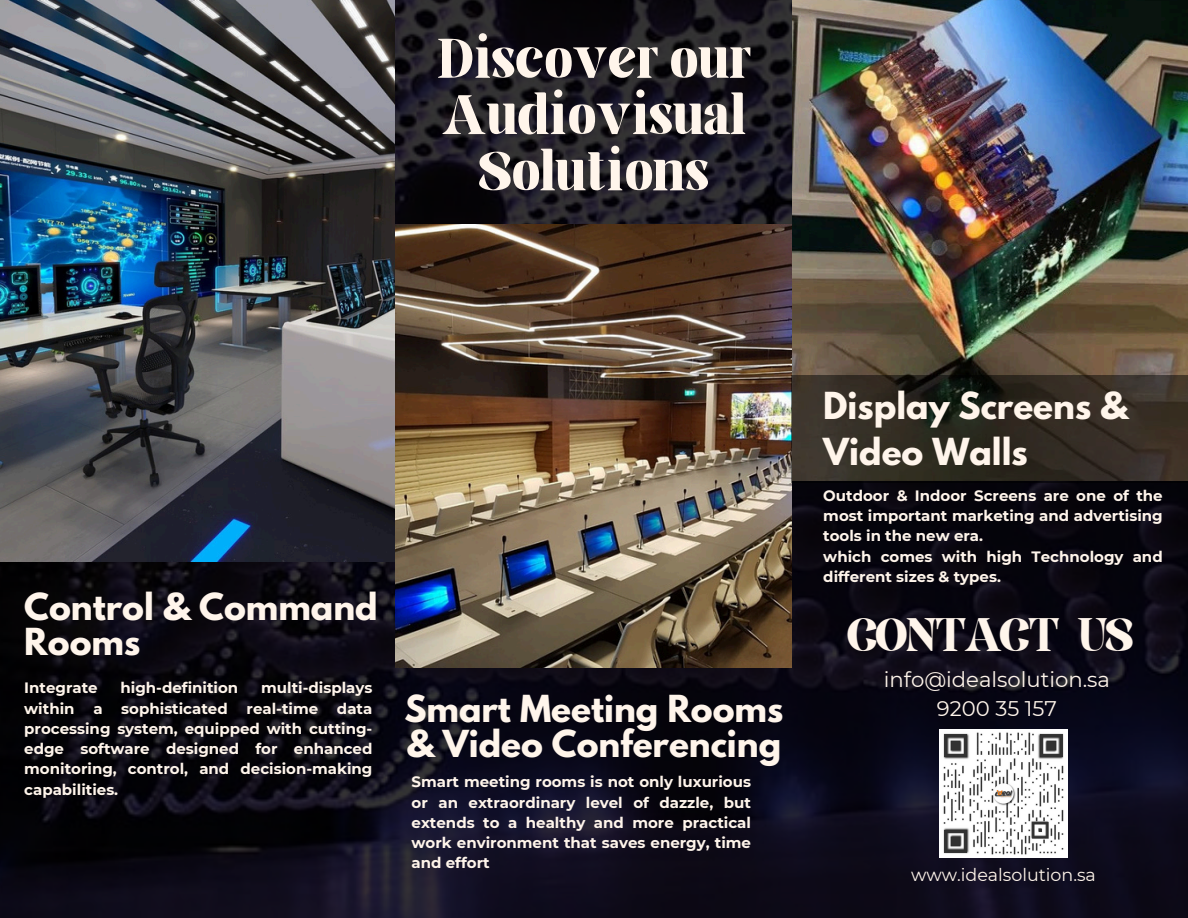
<style>
.page{position:relative;width:1188px;height:918px;background:#fff}
.page>*{position:absolute;margin:0;border:0;box-sizing:border-box;transform-origin:0 0}
.t1{font:53.4px/56.2px "Elika Gorica";color:#fff5eb;text-align:center}
.t2{font:45.3px "Elika Gorica";letter-spacing:-.055em;color:#fff5eb}
.t3{font:700 33px/46.2px "League Spartan";color:#fff5eb}
.t4{font:21.15px/29.7px "Montserrat";color:#fff5eb;text-align:center}
.t5{font:17.4px "Montserrat";color:#fff5eb}
.t6{font:700 15px/20.2px "Montserrat";color:#fff5eb;text-align:justify}
</style>
<div class="page">
<img style="left:0;top:0;width:1188px;height:918px">
<img style="left:0;top:0;width:395px;height:561px">
<img style="left:395px;top:225px;width:396px;height:442px">
<img style="left:792px;top:0;width:396px;height:375px">
<img style="left:939px;top:730px;width:129px;height:128px">
<svg style="left:791px;top:375px;width:397px;height:108px;background:#302b22"></svg>
<p class="t1" style="left:436px;top:36px;width:317px">Discover our<br>Audiovisual<br>Solutions</p>
<h5 class="t3" style="left:24px;top:594px;width:355px;line-height:34.8px">Control &amp; Command<br>Rooms</h5>
<p class="t6" style="left:24px;top:678px;width:350px;text-indent:237px">multi-displays within a sophisticated real-time data processing system, equipped with cutting&shy;edge software designed for enhanced monitoring, control, and decision-making capabilities.</p>
<p class="t6" style="left:24px;top:678px;width:75px">Integrate</p>
<p class="t6" style="left:121px;top:678px;width:119px">high-definition</p>
<h3 class="t3" style="left:404px;top:695px;width:380px;line-height:35px">Smart Meeting Rooms &amp; Video Conferencing</h3>
<h2 class="t6" style="left:412px;top:772px;width:341px">Smart meeting rooms is not only luxurious or an extraordinary level of dazzle, but extends to a healthy and more practical work environment that saves energy, time and effort</h2>
<h1 class="t3" style="left:823px;top:387px;width:306px">Display Screens &amp;<br>Video Walls</h1>
<p class="t6" style="left:823px;top:485px;width:341px">Outdoor &amp; Indoor Screens are one of the most important marketing and advertising tools in the new era.</p>
<p class="t6" style="left:823px;top:546px;width:341px">which comes with high Technology and different sizes &amp; types.</p>
<h4 class="t2" style="left:848px;top:617px;width:287px">CONTACT US</h4>
<h3 class="t4" style="left:884px;top:664px;width:228px">info@idealsolution.sa<br>9200 35 157</h3>
<p class="t5" style="left:911px;top:864px;width:186px">www.idealsolution.sa</p>
</div>
